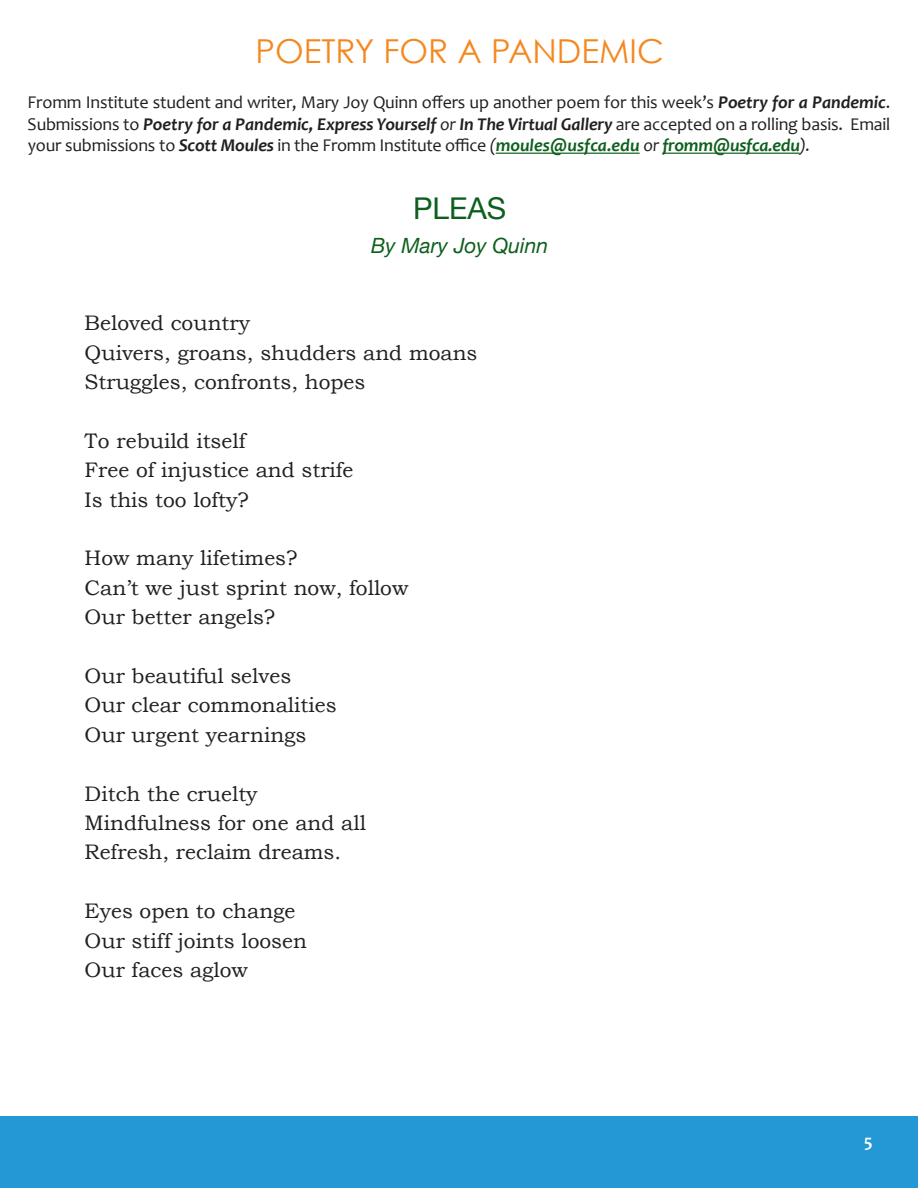
<style>
.page{position:relative;width:918px;height:1188px;background:#fff}
.page>*{position:absolute;margin:0;border:0;box-sizing:border-box;transform-origin:0 0}
.t1{font:33px "Century Gothic";color:#f5871f}
.t2{font:30px "Helvetica Neue";color:#0e5f1e}
.t3{font:21px/29.4px "Bookman Old Style";color:#231f20}
.t4{font:italic 21px "Helvetica Neue";color:#0e5f1e}
.t5{font:18px/21.6px "Candara";letter-spacing:-.01em;color:#231f20;text-align:justify}
.t6{font:700 18px "Candara";color:#fff}
.s1{font-weight:700;font-style:italic}
.s2{font-style:italic}
.s3{font-weight:700;font-style:italic;color:#0e5f1e}
</style>
<div class="page">
<div style="left:0;top:1117px;width:918px;height:71px;background:#2398d5"></div>
<hr style="left:496px;top:153px;width:144px;height:1px;background:#0e5f1e">
<hr style="left:662px;top:153px;width:138px;height:1px;background:#0e5f1e">
<h1 class="t1" style="left:256px;top:29px;width:410px">POETRY FOR A PANDEMIC</h1>
<p class="t5" style="left:28px;top:93px;width:864px">Fromm Institute student and writer, Mary Joy Quinn offers up another poem for this week’s <span class="s1">Poetry for a Pandemic</span>.<br>Submissions to <span class="s1">Poetry for a Pandemic, Express Yourself</span> <span class="s2">or</span> <span class="s1">In The Virtual Gallery</span> are accepted on a rolling basis. Email your submissions to <span class="s1">Scott Moules</span> in the Fromm Institute office <span class="s2">(</span><span class="s3">moules@usfca.edu</span> <span class="s2">or</span> <span class="s3">fromm@usfca.edu</span><span class="s2">).</span></p>
<h2 class="t2" style="left:413px;top:190px;width:95px">PLEAS</h2>
<p class="t4" style="left:371px;top:233px;width:178px">By Mary Joy Quinn</p>
<p class="t3" style="left:85px;top:308px;width:394px">Beloved country<br>Quivers, groans, shudders and moans<br>Struggles, confronts, hopes</p>
<p class="t3" style="left:85px;top:426px;width:270px">To rebuild itself<br>Free of injustice and strife<br>Is this too lofty?</p>
<p class="t3" style="left:85px;top:543px;width:325px">How many lifetimes?<br>Can’t we just sprint now, follow<br>Our better angels?</p>
<p class="t3" style="left:85px;top:661px;width:254px">Our beautiful selves<br>Our clear commonalities<br>Our urgent yearnings</p>
<p class="t3" style="left:85px;top:778px;width:283px">Ditch the cruelty<br>Mindfulness for one and all<br>Refresh, reclaim dreams.</p>
<p class="t3" style="left:85px;top:896px;width:224px">Eyes open to change<br>Our stiff joints loosen<br>Our faces aglow</p>
<p class="t6" style="left:864px;top:1134px;width:10px">5</p>
</div>
